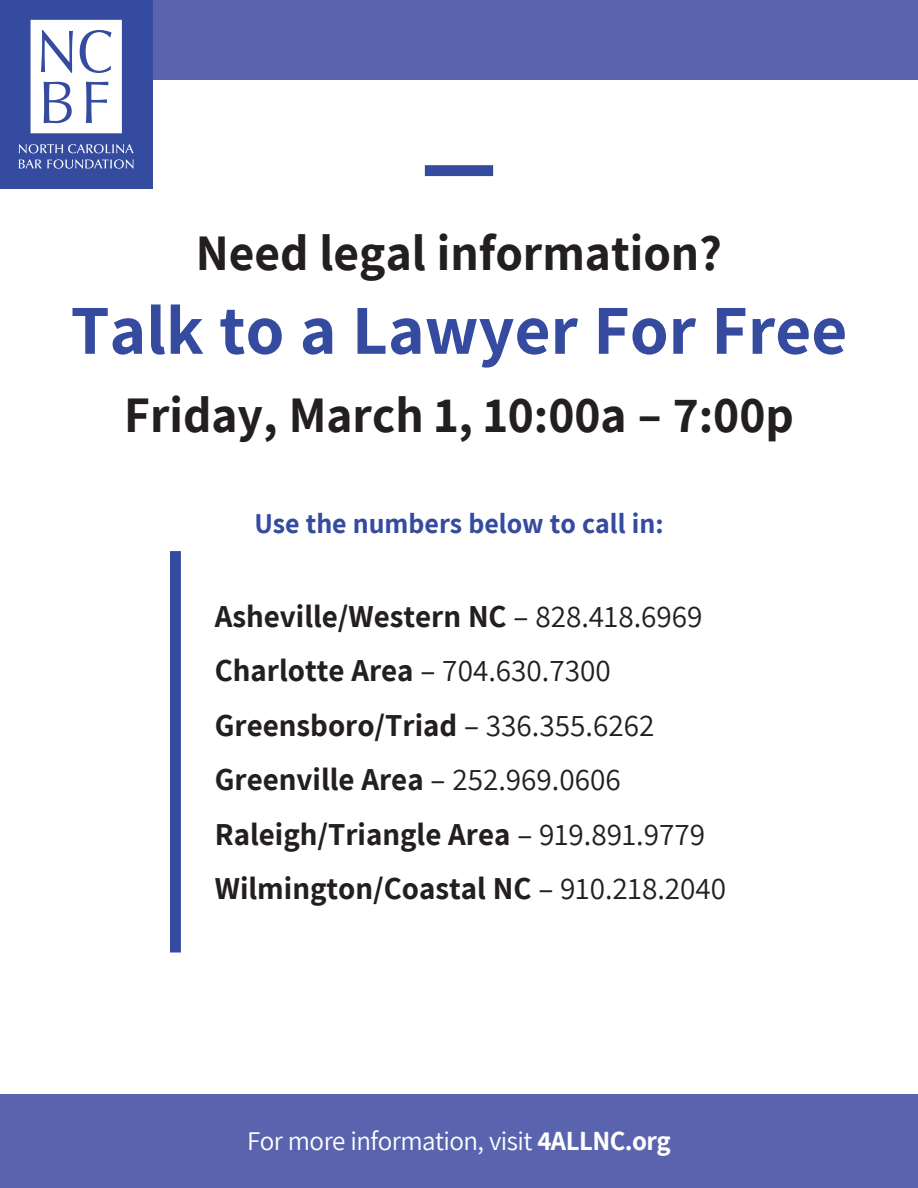
<style>
.page{position:relative;width:918px;height:1188px;background:#fff}
.page>*{position:absolute;margin:0;border:0;box-sizing:border-box;transform-origin:0 0}
.t1{font:700 70.2px "Assistant";color:#354b9f}
.t2{font:700 49.95px "Assistant";color:#231f20}
.t3{font:700 31.2px/54.6px "Assistant";color:#231f20}
.t4{font:700 28.05px "Assistant";color:#354b9f}
.t5{font:27px "Assistant";letter-spacing:-.02em;color:#fff}
.s1{font-weight:400}
.s2{font-weight:700}
</style>
<div class="page">
<div style="left:0;top:1094px;width:918px;height:94px;background:#5a64ae"></div>
<div style="left:152px;top:0;width:766px;height:79px;background:#5a64ae"></div>
<div style="left:425px;top:165px;width:68px;height:11px;background:#354b9f"></div>
<div style="left:170px;top:551px;width:11px;height:401px;background:#354b9f"></div>
<div style="left:0;top:0;width:152px;height:188px;background:#354b9f"></div>
<svg style="left:19px;top:144px;width:115px;height:9px"></svg>
<svg style="left:19px;top:159px;width:115px;height:10px"></svg>
<svg style="left:31px;top:20px;width:91px;height:113px;background:#e0e3f0"></svg>
<p class="t2" style="left:196px;top:219px;width:528px">Need legal information?</p>
<p class="t1" style="left:71px;top:282px;width:778px">Talk to a Lawyer For Free</p>
<p class="t2" style="left:124px;top:381px;width:671px">Friday, March 1, 10:00a – 7:00p</p>
<p class="t4" style="left:254px;top:504px;width:411px">Use the numbers below to call in:</p>
<p class="t3" style="left:215px;top:588px;width:513px">Asheville/Western NC <span class="s1">– 828.418.6969<br></span>Charlotte Area <span class="s1">– 704.630.7300<br></span>Greensboro/Triad <span class="s1">– 336.355.6262<br></span>Greenville Area <span class="s1">– 252.969.0606<br></span>Raleigh/Triangle Area <span class="s1">– 919.891.9779<br></span>Wilmington/Coastal NC <span class="s1">– 910.218.2040</span></p>
<p class="t5" style="left:247px;top:1123px;width:425px">For more information, visit <span class="s2">4ALLNC.org</span></p>
</div>
